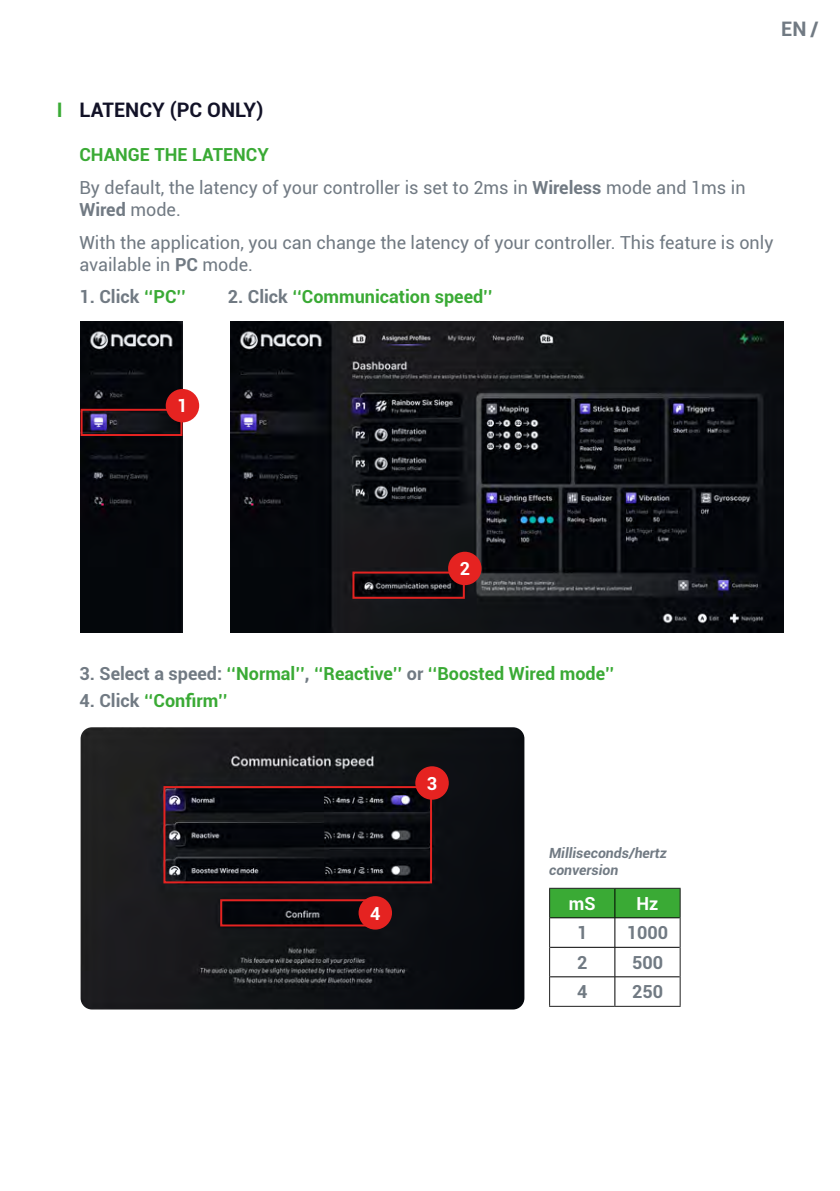
<style>
.page{position:relative;width:840px;height:1191px;background:#fff}
.page>*{position:absolute;margin:0;border:0;box-sizing:border-box;transform-origin:0 0}
.t1{font:700 20px "Roboto";color:#121227}
.t2{font:700 20px "Roboto";color:#717a83}
.t3{font:18px/33px "Roboto";color:#717a83}
.t4{font:700 18px "Roboto";color:#3aaa35}
.t5{font:700 18px "Roboto";color:#717a83}
.t6{font:700 18px "Roboto";color:#fff}
.t7{font:italic 700 14px/16.8px "Roboto";color:#717a83}
.s1{color:#3aaa35}
.s2{font-weight:700;color:#3aaa35}
.s3{font-weight:700}
.s4{color:#717a83}
</style>
<div class="page">
<img style="left:81px;top:321px;width:101px;height:311px">
<div style="left:81px;top:409px;width:101px;height:27px;border:2px solid #e52321"></div>
<div style="left:166px;top:389px;width:33px;height:33px;background:#e52321;border-radius:50%"></div>
<img style="left:230px;top:321px;width:552px;height:311px">
<div style="left:352px;top:571px;width:112px;height:28px;border:2px solid #e52321"></div>
<div style="left:448px;top:552px;width:33px;height:33px;background:#e52321;border-radius:50%"></div>
<img style="left:81px;top:727px;width:443px;height:282px">
<div style="left:163px;top:786px;width:269px;height:97px;border:2px solid #e52321"></div>
<div style="left:220px;top:899px;width:155px;height:27px;border:2px solid #e52321"></div>
<div style="left:415px;top:766px;width:33px;height:33px;background:#e52321;border-radius:50%"></div>
<div style="left:358px;top:896px;width:34px;height:33px;background:#e52321;border-radius:50%"></div>
<hr style="left:549px;top:887px;width:65px;height:1px;background:#202020">
<hr style="left:614px;top:887px;width:66px;height:1px;background:#202020">
<hr style="left:549px;top:1005px;width:65px;height:1px;background:#202020">
<hr style="left:614px;top:1005px;width:66px;height:1px;background:#202020">
<svg style="left:549px;top:888px;width:131px;height:117px"></svg>
<p class="t2" style="left:780px;top:15px;width:39px">EN /</p>
<p class="t1" style="left:57px;top:96px;width:208px"><span class="s1">I</span> LATENCY (PC ONLY)</p>
<p class="t3" style="left:79px;top:138px;width:667px"><span class="s2">CHANGE THE LATENCY<br></span>By default, the latency of your controller is set to 2ms in <span class="s3">Wireless</span> mode and 1ms in</p>
<p class="t3" style="left:79px;top:192px;width:695px"><span class="s3">Wired</span> mode.<br>With the application, you can change the latency of your controller. This feature is only</p>
<p class="t3" style="left:79px;top:247px;width:175px">available in <span class="s3">PC</span> mode.</p>
<p class="t5" style="left:79px;top:284px;width:108px">1. Click <span class="s1">‘‘PC’’</span></p>
<p class="t4" style="left:228px;top:284px;width:266px"><span class="s4">2. Click</span> ‘‘Communication speed’’</p>
<p class="t6" style="left:177px;top:393px;width:12px">1</p>
<p class="t6" style="left:459px;top:556px;width:12px">2</p>
<p class="t4" style="left:79px;top:661px;width:536px"><span class="s4">3. Select a speed:</span> ‘‘Normal’’<span class="s4">,</span> ‘‘Reactive’’ <span class="s4">or</span> ‘‘Boosted Wired mode’’</p>
<p class="t4" style="left:79px;top:688px;width:149px"><span class="s4">4. Click</span> ‘‘Confirm’’</p>
<p class="t6" style="left:370px;top:900px;width:12px">4</p>
<p class="t6" style="left:426px;top:770px;width:12px">3</p>
<p class="t7" style="left:549px;top:844px;width:119px">Milliseconds/hertz conversion</p>
<p class="t6" style="left:568px;top:890px;width:28px">mS</p>
<p class="t6" style="left:636px;top:890px;width:23px">Hz</p>
<p class="t5" style="left:576px;top:920px;width:12px">1</p>
<p class="t5" style="left:626px;top:920px;width:43px">1000</p>
<p class="t5" style="left:576px;top:949px;width:12px">2</p>
<p class="t5" style="left:631px;top:949px;width:32px">500</p>
<p class="t5" style="left:576px;top:979px;width:12px">4</p>
<p class="t5" style="left:631px;top:979px;width:32px">250</p>
</div>
